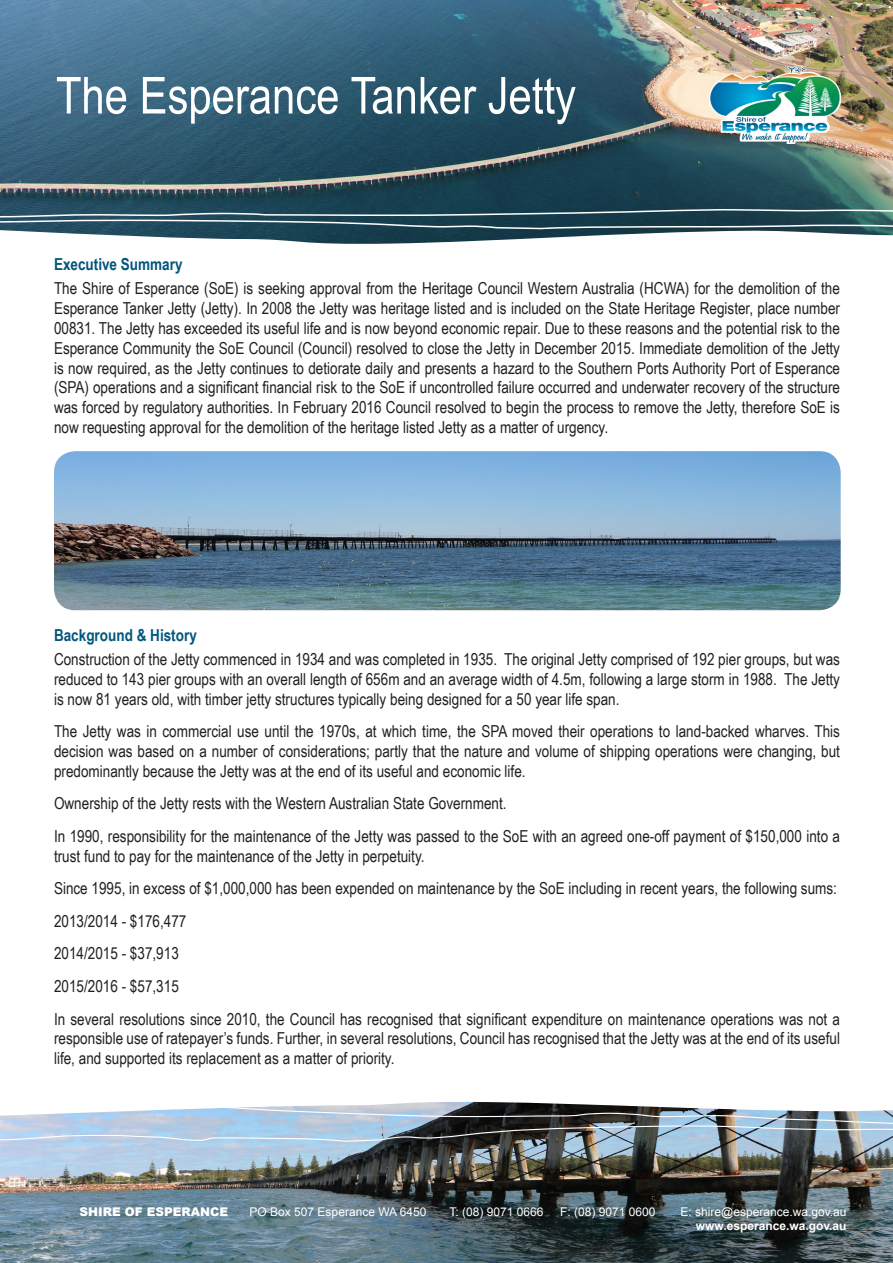
<style>
.page{position:relative;width:893px;height:1263px;background:#fff}
.page>*{position:absolute;margin:0;border:0;box-sizing:border-box;transform-origin:0 0}
.t1{font:51px "Arial Narrow";color:#fff}
.Body{font:16.5px/19.8px "Arial Narrow";color:#231f20;text-align:justify}
.Subtitle{font:700 16.5px "Arial Narrow";color:#00567c}
.t2{font:12px "Arial";color:#fff}
.t3{font:700 12px "Arial";color:#fff}
.t4{font:900 12px "Arial";color:#fff}
</style>
<div class="page">
<img style="left:0;top:1102px;width:893px;height:161px">
<svg style="left:0;top:1105px;width:893px;height:37px;background:#94a3b0"></svg>
<img style="left:0;top:0;width:893px;height:244px">
<svg style="left:0;top:208px;width:893px;height:22px;background:#3a5c69"></svg>
<img style="left:710px;top:66px;width:131px;height:77px">
<img style="left:54px;top:451px;width:787px;height:159px">
<p class="t1" style="left:56px;top:58px;width:522px">The Esperance Tanker Jetty</p>
<p class="Subtitle" style="left:54px;top:252px;width:130px">Executive Summary</p>
<p class="Body" style="left:54px;top:278px;width:788px">The Shire of Esperance (SoE) is seeking approval from the Heritage Council Western Australia (HCWA) for the demolition of the Esperance Tanker Jetty (Jetty). In 2008 the Jetty was heritage listed and is included on the State Heritage Register, place number 00831. The Jetty has exceeded its useful life and is now beyond economic repair. Due to these reasons and the potential risk to the Esperance Community the SoE Council (Council) resolved to close the Jetty in December 2015. Immediate demolition of the Jetty is now required, as the Jetty continues to detiorate daily and presents a hazard to the Southern Ports Authority Port of Esperance (SPA) operations and a significant financial risk to the SoE if uncontrolled failure occurred and underwater recovery of the structure was forced by regulatory authorities. In February 2016 Council resolved to begin the process to remove the Jetty, therefore SoE is now requesting approval for the demolition of the heritage listed Jetty as a matter of urgency.</p>
<p class="Subtitle" style="left:54px;top:623px;width:144px">Background &amp; History</p>
<p class="Body" style="left:54px;top:649px;width:787px">Construction of the Jetty commenced in 1934 and was completed in 1935. The original Jetty comprised of 192 pier groups, but was reduced to 143 pier groups with an overall length of 656m and an average width of 4.5m, following a large storm in 1988. The Jetty is now 81 years old, with timber jetty structures typically being designed for a 50 year life span.</p>
<p class="Body" style="left:54px;top:721px;width:787px">The Jetty was in commercial use until the 1970s, at which time, the SPA moved their operations to land-backed wharves. This decision was based on a number of considerations; partly that the nature and volume of shipping operations were changing, but predominantly because the Jetty was at the end of its useful and economic life.</p>
<p class="Body" style="left:54px;top:793px;width:454px">Ownership of the Jetty rests with the Western Australian State Government.</p>
<p class="Body" style="left:54px;top:826px;width:788px">In 1990, responsibility for the maintenance of the Jetty was passed to the SoE with an agreed one-off payment of $150,000 into a trust fund to pay for the maintenance of the Jetty in perpetuity.</p>
<p class="Body" style="left:54px;top:878px;width:785px">Since 1995, in excess of $1,000,000 has been expended on maintenance by the SoE including in recent years, the following sums:</p>
<p class="Body" style="left:54px;top:910px;width:134px">2013/2014 - $176,477</p>
<p class="Body" style="left:54px;top:943px;width:126px">2014/2015 - $37,913</p>
<p class="Body" style="left:54px;top:976px;width:126px">2015/2016 - $57,315</p>
<p class="Body" style="left:54px;top:1008px;width:787px">In several resolutions since 2010, the Council has recognised that significant expenditure on maintenance operations was not a responsible use of ratepayer’s funds. Further, in several resolutions, Council has recognised that the Jetty was at the end of its useful life, and supported its replacement as a matter of priority.</p>
<p class="t4" style="left:80px;top:1203px;width:150px">SHIRE OF ESPERANCE</p>
<p class="t2" style="left:250px;top:1204px;width:178px">PO Box 507 Esperance WA 6450</p>
<p class="t2" style="left:449px;top:1204px;width:96px">T: (08) 9071 0666</p>
<p class="t2" style="left:560px;top:1204px;width:97px">F: (08) 9071 0600</p>
<p class="t2" style="left:681px;top:1204px;width:168px">E: shire@esperance.wa.gov.au</p>
<p class="t3" style="left:696px;top:1218px;width:152px">www.esperance.wa.gov.au</p>
</div>
